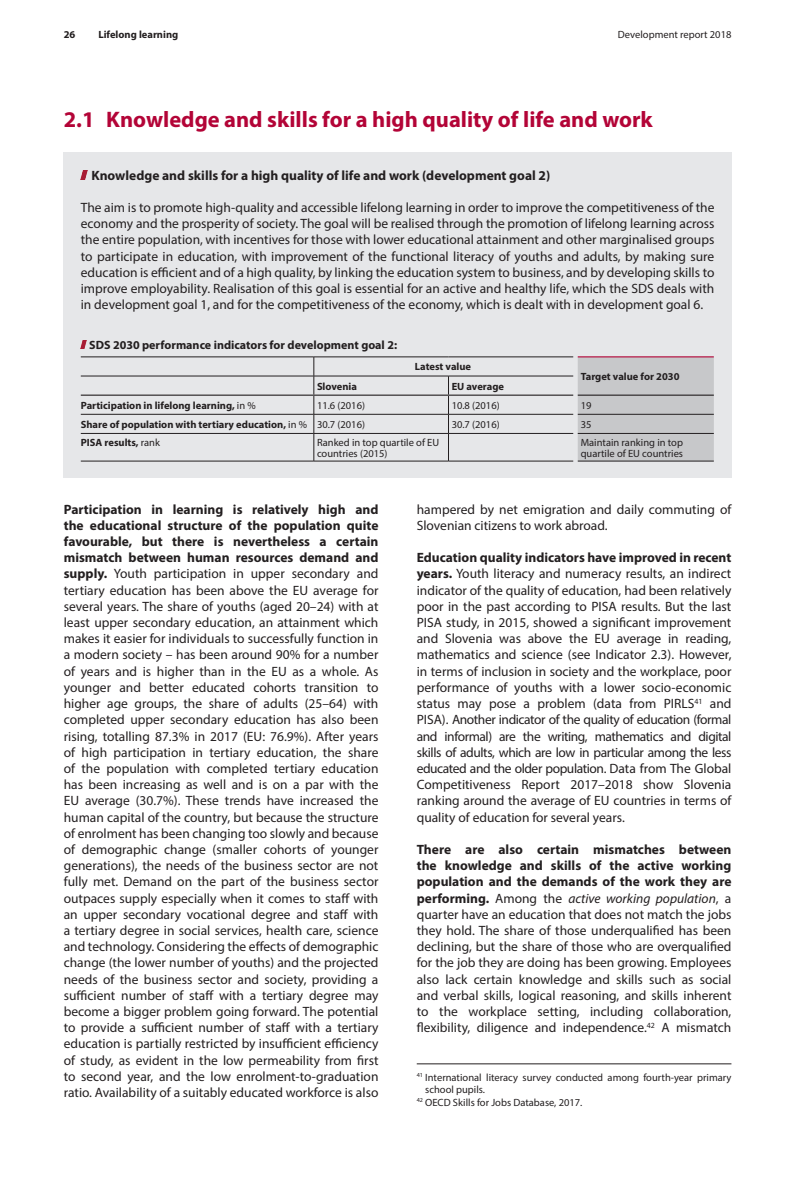
<style>
.page{position:relative;width:808px;height:1191px;background:#fff}
.page>*{position:absolute;margin:0;border:0;box-sizing:border-box;transform-origin:0 0}
.naslov_1{font:700 22.5px "Myriad Pro";color:#b30437}
.besedilo{font:13.5px/16.2px "Myriad Pro";color:#231f20;text-align:justify}
.okvir_naslov{font:700 13.5px "Myriad Pro";color:#231f20}
.slika_tabela_naslov{font:700 12px "Myriad Pro";color:#231f20}
.tabela_LEVO{font:700 10.5px "Myriad Pro";color:#231f20}
.besedilo-2{font:10.5px/12.6px "Myriad Pro";color:#231f20}
.tabela_LEVO-2{font:10.5px/11.2px "Myriad Pro";color:#231f20}
.s1{font-weight:400}
.s2{font-weight:700}
.s3{font-style:italic}
</style>
<div class="page">
<div style="left:64px;top:153px;width:668px;height:325px;background:#e6e7e9"></div>
<hr style="left:417px;top:1063px;width:314px;height:1px;background:#231f20">
<svg style="left:81px;top:170px;width:7px;height:9px"></svg>
<div style="left:578px;top:357px;width:136px;height:104px;background:#c7c8ca"></div>
<hr style="left:81px;top:356px;width:233px;height:1px;background:#231f20">
<hr style="left:314px;top:356px;width:134px;height:1px;background:#231f20">
<hr style="left:448px;top:356px;width:125px;height:1px;background:#231f20">
<hr style="left:81px;top:376px;width:233px;height:1px;background:#231f20">
<hr style="left:314px;top:376px;width:134px;height:1px;background:#231f20">
<hr style="left:448px;top:376px;width:125px;height:1px;background:#231f20">
<hr style="left:81px;top:414px;width:233px;height:1px;background:#231f20">
<hr style="left:314px;top:414px;width:134px;height:1px;background:#231f20">
<hr style="left:448px;top:414px;width:125px;height:1px;background:#231f20">
<hr style="left:578px;top:414px;width:136px;height:1px;background:#231f20">
<hr style="left:81px;top:433px;width:233px;height:1px;background:#231f20">
<hr style="left:314px;top:433px;width:134px;height:1px;background:#231f20">
<svg style="left:314px;top:357px;width:1px;height:104px"></svg>
<hr style="left:448px;top:433px;width:125px;height:1px;background:#231f20">
<svg style="left:448px;top:376px;width:1px;height:85px"></svg>
<hr style="left:578px;top:433px;width:136px;height:1px;background:#231f20">
<hr style="left:81px;top:461px;width:233px;height:1px;background:#231f20">
<hr style="left:314px;top:461px;width:134px;height:1px;background:#231f20">
<hr style="left:448px;top:461px;width:125px;height:1px;background:#231f20">
<hr style="left:578px;top:461px;width:136px;height:1px;background:#231f20">
<hr style="left:578px;top:356px;width:136px;height:1px;background:#b30437">
<hr style="left:578px;top:394px;width:136px;height:2px;background:#231f20">
<hr style="left:81px;top:394px;width:233px;height:2px;background:#231f20">
<hr style="left:314px;top:394px;width:134px;height:2px;background:#231f20">
<hr style="left:448px;top:394px;width:125px;height:2px;background:#231f20">
<svg style="left:81px;top:341px;width:6px;height:8px"></svg>
<p class="tabela_LEVO" style="left:64px;top:27px;width:13px">26</p>
<p class="tabela_LEVO" style="left:98px;top:27px;width:81px">Lifelong learning</p>
<p class="besedilo-2" style="left:618px;top:28px;width:115px">Development report 2018</p>
<p class="naslov_1" style="left:64px;top:105px;width:590px">2.1 Knowledge and skills for a high quality of life and work</p>
<p class="okvir_naslov" style="left:91px;top:166px;width:460px">Knowledge and skills for a high quality of life and work (development goal 2)</p>
<p class="besedilo" style="left:81px;top:199px;width:635px">The aim is to promote high-quality and accessible lifelong learning in order to improve the competitiveness of the economy and the prosperity of society. The goal will be realised through the promotion of lifelong learning across the entire population, with incentives for those with lower educational attainment and other marginalised groups to participate in education, with improvement of the functional literacy of youths and adults, by making sure education is efficient and of a high quality, by linking the education system to business, and by developing skills to improve employability. Realisation of this goal is essential for an active and healthy life, which the SDS deals with in development goal 1, and for the competitiveness of the economy, which is dealt with in development goal 6.</p>
<p class="slika_tabela_naslov" style="left:89px;top:337px;width:309px">SDS 2030 performance indicators for development goal 2:</p>
<p class="tabela_LEVO" style="left:415px;top:360px;width:58px">Latest value</p>
<p class="tabela_LEVO" style="left:581px;top:369px;width:100px">Target value for 2030</p>
<p class="tabela_LEVO" style="left:317px;top:379px;width:42px">Slovenia</p>
<p class="tabela_LEVO" style="left:452px;top:379px;width:54px">EU average</p>
<p class="tabela_LEVO" style="left:81px;top:398px;width:176px">Participation in lifelong learning, <span class="s1">in %</span></p>
<p class="tabela_LEVO-2" style="left:317px;top:399px;width:50px">11.6 (2016)</p>
<p class="tabela_LEVO-2" style="left:452px;top:399px;width:50px">10.8 (2016)</p>
<p class="tabela_LEVO-2" style="left:581px;top:399px;width:12px">19</p>
<p class="tabela_LEVO" style="left:81px;top:417px;width:228px">Share of population with tertiary education, <span class="s1">in %</span></p>
<p class="tabela_LEVO-2" style="left:317px;top:418px;width:50px">30.7 (2016)</p>
<p class="tabela_LEVO-2" style="left:452px;top:418px;width:50px">30.7 (2016)</p>
<p class="tabela_LEVO-2" style="left:581px;top:418px;width:12px">35</p>
<p class="tabela_LEVO" style="left:81px;top:435px;width:81px">PISA results, <span class="s1">rank</span></p>
<p class="tabela_LEVO-2" style="left:317px;top:436px;width:124px">Ranked in top quartile of EU countries (2015)</p>
<p class="tabela_LEVO-2" style="left:581px;top:436px;width:104px">Maintain ranking in top quartile of EU countries</p>
<p class="besedilo" style="left:64px;top:501px;width:316px"><span class="s2">Participation in learning is relatively high and the educational structure of the population quite favourable, but there is nevertheless a certain mismatch between human resources demand and supply.</span> Youth participation in upper secondary and tertiary education has been above the EU average for several years. The share of youths (aged 20–24) with at least upper secondary education, an attainment which makes it easier for individuals to successfully function in a modern society – has been around 90% for a number of years and is higher than in the EU as a whole. As younger and better educated cohorts transition to higher age groups, the share of adults (25–64) with completed upper secondary education has also been rising, totalling 87.3% in 2017 (EU: 76.9%). After years of high participation in tertiary education, the share of the population with completed tertiary education has been increasing as well and is on a par with the EU average (30.7%). These trends have increased the human capital of the country, but because the structure of enrolment has been changing too slowly and because of demographic change (smaller cohorts of younger generations), the needs of the business sector are not fully met. Demand on the part of the business sector outpaces supply especially when it comes to staff with an upper secondary vocational degree and staff with a tertiary degree in social services, health care, science and technology. Considering the effects of demographic change (the lower number of youths) and the projected needs of the business sector and society, providing a sufficient number of staff with a tertiary degree may become a bigger problem going forward. The potential to provide a sufficient number of staff with a tertiary education is partially restricted by insufficient efficiency of study, as evident in the low permeability from first to second year, and the low enrolment-to-graduation ratio. Availability of a suitably educated workforce is also</p>
<p class="besedilo" style="left:417px;top:501px;width:316px">hampered by net emigration and daily commuting of<br>Slovenian citizens to work abroad.</p>
<p class="besedilo" style="left:417px;top:549px;width:316px"><span class="s2">Education quality indicators have improved in recent years.</span> Youth literacy and numeracy results, an indirect indicator of the quality of education, had been relatively poor in the past according to PISA results. But the last PISA study, in 2015, showed a significant improvement and Slovenia was above the EU average in reading, mathematics and science (see Indicator 2.3). However, in terms of inclusion in society and the workplace, poor performance of youths with a lower socio-economic status may pose a problem (data from PIRLS<sup>41</sup> and PISA). Another indicator of the quality of education (formal and informal) are the writing, mathematics and digital skills of adults, which are low in particular among the less educated and the older population. Data from The Global Competitiveness Report 2017–2018 show Slovenia ranking around the average of EU countries in terms of quality of education for several years.</p>
<p class="besedilo" style="left:417px;top:841px;width:316px"><span class="s2">There are also certain mismatches between the knowledge and skills of the active working population and the demands of the work they are performing.</span> Among the <span class="s3">active working population</span>, a quarter have an education that does not match the jobs they hold. The share of those underqualified has been declining, but the share of those who are overqualified for the job they are doing has been growing. Employees also lack certain knowledge and skills such as social and verbal skills, logical reasoning, and skills inherent to the workplace setting, including collaboration, flexibility, diligence and independence.<sup>42</sup> A mismatch</p>
<p class="besedilo-2" style="left:425px;top:1070px;width:308px;text-indent:-9px"><sup>41</sup> International literacy survey conducted among fourth-year primary school pupils.</p>
<p class="besedilo-2" style="left:417px;top:1096px;width:167px"><sup>42</sup> OECD Skills for Jobs Database, 2017.</p>
</div>
